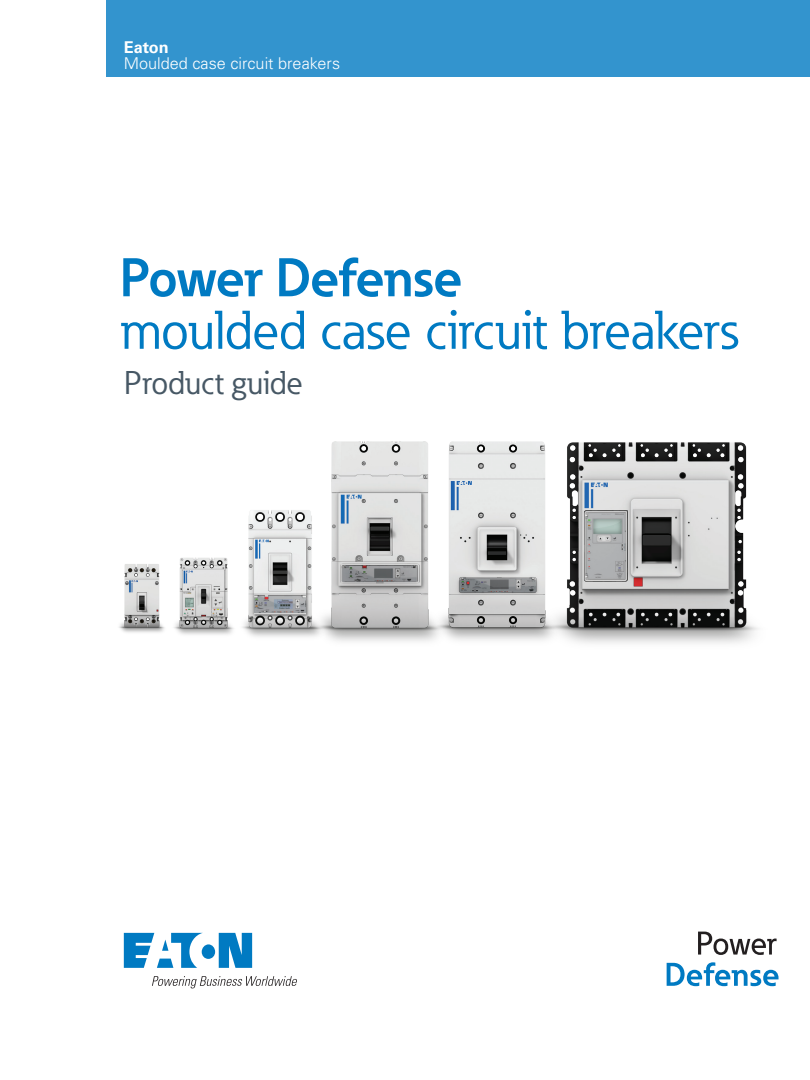
<style>
.page{position:relative;width:810px;height:1080px;background:#fff}
.page>*{position:absolute;margin:0;border:0;box-sizing:border-box;transform-origin:0 0}
._01_Headline___ADJ_S{font:53.75px/52.5px "Eaton";letter-spacing:-.01em;color:#007ac2}
._01_Subheadline___AD{font:32.5px "Eaton";color:#475865}
._00_Subject{font:300 16.25px "Univers LT Std";color:#fff}
._00_Subject-2{font:700 16.25px "Univers LT Std";color:#fff}
.s1{font-weight:700}
</style>
<div class="page">
<svg style="left:124px;top:933px;width:128px;height:35px"></svg>
<svg style="left:152px;top:976px;width:145px;height:12px"></svg>
<img style="left:567px;top:442px;width:191px;height:202px">
<svg style="left:698px;top:932px;width:79px;height:23px"></svg>
<svg style="left:667px;top:962px;width:112px;height:24px"></svg>
<img style="left:454px;top:441px;width:113px;height:200px">
<img style="left:326px;top:441px;width:128px;height:201px">
<img style="left:242px;top:510px;width:84px;height:127px">
<img style="left:174px;top:557px;width:60px;height:78px">
<img style="left:119px;top:564px;width:46px;height:69px">
<div style="left:106px;top:0;width:704px;height:77px;background:#3394ce"></div>
<p class="_00_Subject-2" style="left:124px;top:38px;width:46px">Eaton</p>
<p class="_00_Subject" style="left:124px;top:54px;width:218px">Moulded case circuit breakers</p>
<p class="_01_Headline___ADJ_S" style="left:120px;top:252px;width:620px"><span class="s1">Power Defense<br></span>moulded case circuit breakers</p>
<p class="_01_Subheadline___AD" style="left:124px;top:362px;width:181px">Product guide</p>
</div>
